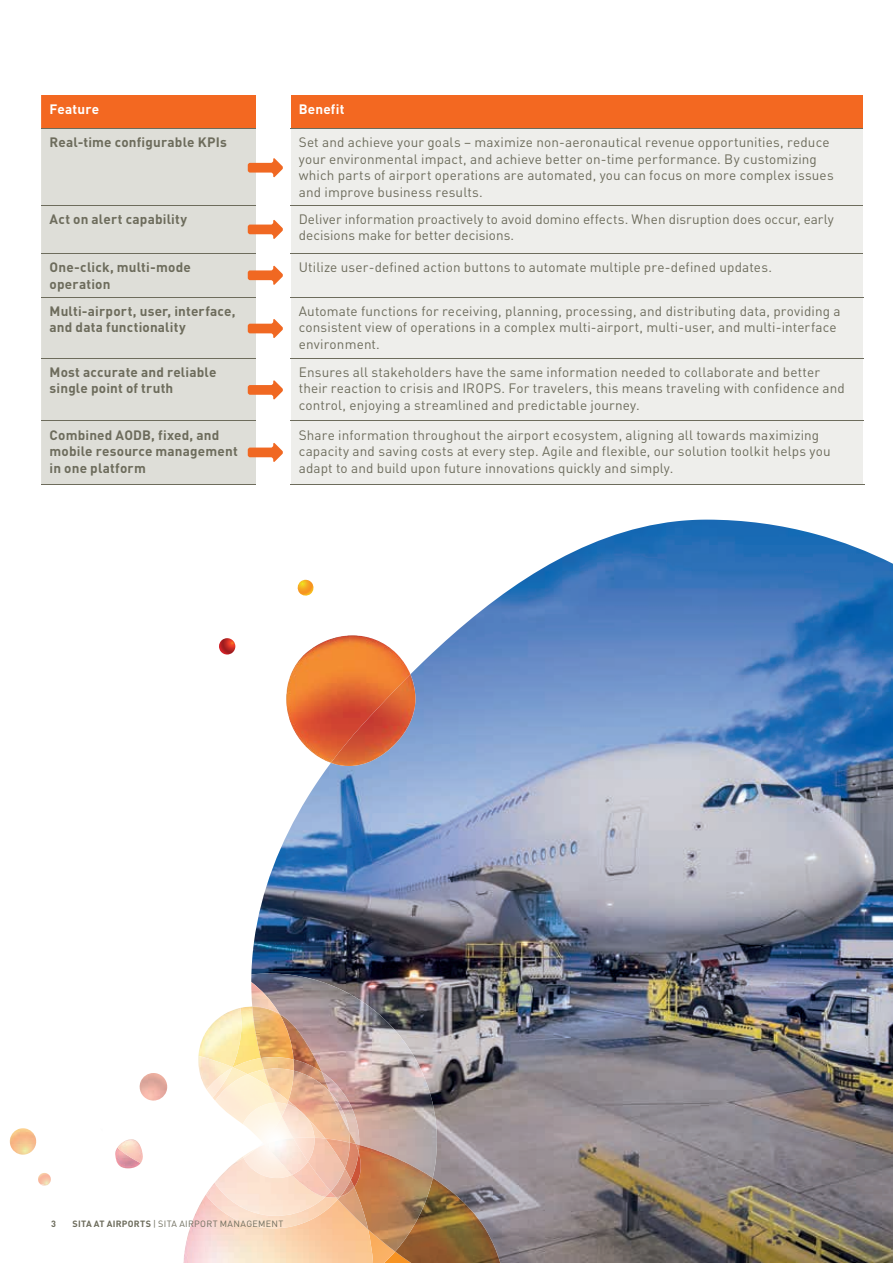
<style>
.page{position:relative;width:893px;height:1263px;background:#fff}
.page>*{position:absolute;margin:0;border:0;box-sizing:border-box;transform-origin:0 0}
.t1{font:13.5px/16.5px "DIN Pro";letter-spacing:.01em;color:#6d6c5c}
.t2{font:700 13.5px/16.5px "DIN Pro";letter-spacing:.015em;color:#6d6c5c}
.t3{font:700 13.5px "DIN Pro";letter-spacing:.015em;color:#fff}
.t4{font:9px "DIN Pro";letter-spacing:.03em;color:#6d6c5c}
.t5{font:700 9px "DIN Pro";color:#6d6c5c}
.s1{font-weight:700}
</style>
<div class="page">
<img style="left:251px;top:520px;width:642px;height:743px">
<svg style="left:689px;top:520px;width:17px;height:1px"></svg>
<img style="left:286px;top:635px;width:124px;height:128px">
<img style="left:331px;top:674px;width:84px;height:92px">
<svg style="left:219px;top:638px;width:16px;height:16px"></svg>
<svg style="left:297px;top:580px;width:17px;height:17px"></svg>
<img style="left:395px;top:1178px;width:105px;height:85px">
<svg style="left:9px;top:1128px;width:42px;height:58px"></svg>
<img style="left:251px;top:973px;width:186px;height:205px">
<img style="left:294px;top:1014px;width:28px;height:45px">
<img style="left:373px;top:1251px;width:22px;height:12px">
<img style="left:359px;top:1145px;width:74px;height:106px">
<img style="left:354px;top:1152px;width:7px;height:35px">
<img style="left:183px;top:1195px;width:190px;height:68px">
<img style="left:338px;top:1187px;width:30px;height:42px">
<img style="left:351px;top:1180px;width:3px;height:16px">
<img style="left:251px;top:982px;width:29px;height:24px">
<img style="left:241px;top:1006px;width:11px;height:52px">
<img style="left:252px;top:1006px;width:42px;height:52px">
<img style="left:199px;top:1008px;width:43px;height:59px">
<img style="left:115px;top:1148px;width:26px;height:21px">
<img style="left:150px;top:1049px;width:56px;height:52px">
<img style="left:198px;top:1056px;width:34px;height:33px">
<img style="left:139px;top:1073px;width:29px;height:27px">
<img style="left:117px;top:1139px;width:26px;height:24px">
<img style="left:356px;top:1072px;width:4px;height:73px">
<img style="left:294px;top:1059px;width:62px;height:83px">
<img style="left:350px;top:1142px;width:9px;height:38px">
<img style="left:206px;top:1183px;width:132px;height:46px">
<svg style="left:325px;top:1197px;width:15px;height:2px"></svg>
<img style="left:331px;top:1168px;width:20px;height:29px">
<img style="left:294px;top:1071px;width:56px;height:67px">
<img style="left:345px;top:1138px;width:5px;height:30px">
<img style="left:314px;top:1116px;width:11px;height:22px">
<img style="left:215px;top:1172px;width:110px;height:44px">
<img style="left:292px;top:1175px;width:39px;height:22px">
<img style="left:308px;top:1138px;width:37px;height:53px">
<img style="left:282px;top:1104px;width:32px;height:34px">
<img style="left:243px;top:1144px;width:49px;height:34px">
<img style="left:265px;top:1138px;width:43px;height:37px">
<img style="left:293px;top:1137px;width:22px;height:24px">
<img style="left:233px;top:1058px;width:28px;height:11px">
<img style="left:261px;top:1057px;width:33px;height:12px">
<img style="left:213px;top:1067px;width:35px;height:33px">
<img style="left:193px;top:1089px;width:20px;height:12px">
<img style="left:206px;top:1068px;width:25px;height:29px">
<img style="left:248px;top:1069px;width:16px;height:5px">
<img style="left:264px;top:1068px;width:30px;height:33px">
<img style="left:225px;top:1163px;width:18px;height:9px">
<img style="left:215px;top:1074px;width:61px;height:50px">
<img style="left:270px;top:1087px;width:18px;height:16px">
<svg style="left:235px;top:1157px;width:8px;height:6px"></svg>
<img style="left:243px;top:1142px;width:20px;height:14px">
<img style="left:243px;top:1103px;width:39px;height:39px">
<svg style="left:276px;top:1101px;width:30px;height:15px"></svg>
<img style="left:243px;top:1148px;width:14px;height:10px">
<svg style="left:41px;top:95px;width:823px;height:390px;background:#e9dcd3"></svg>
<p class="t3" style="left:50px;top:98px;width:51px">Feature</p>
<p class="t3" style="left:299px;top:98px;width:47px">Benefit</p>
<p class="t2" style="left:50px;top:132px;width:179px">Real-time configurable KPIs</p>
<p class="t1" style="left:299px;top:133px;width:536px">Set and achieve your goals – maximize non-aeronautical revenue opportunities, reduce your environmental impact, and achieve better on-time performance. By customizing which parts of airport operations are automated, you can focus on more complex issues and improve business results.</p>
<p class="t2" style="left:50px;top:209px;width:139px">Act on alert capability</p>
<p class="t1" style="left:299px;top:209px;width:537px">Deliver information proactively to avoid domino effects. When disruption does occur, early decisions make for better decisions.</p>
<p class="t2" style="left:50px;top:257px;width:143px">One-click, multi-mode operation</p>
<p class="t1" style="left:299px;top:258px;width:475px">Utilize user-defined action buttons to automate multiple pre-defined updates.</p>
<p class="t2" style="left:50px;top:301px;width:187px">Multi-airport, user, interface, and data functionality</p>
<p class="t1" style="left:299px;top:301px;width:543px">Automate functions for receiving, planning, processing, and distributing data, providing a consistent view of operations in a complex multi-airport, multi-user, and multi-interface environment.</p>
<p class="t2" style="left:50px;top:362px;width:168px">Most accurate and reliable single point of truth</p>
<p class="t1" style="left:299px;top:362px;width:548px">Ensures all stakeholders have the same information needed to collaborate and better their reaction to crisis and IROPS. For travelers, this means traveling with confidence and control, enjoying a streamlined and predictable journey.</p>
<p class="t2" style="left:50px;top:425px;width:190px">Combined AODB, fixed, and mobile resource management in one platform</p>
<p class="t1" style="left:299px;top:425px;width:533px">Share information throughout the airport ecosystem, aligning all towards maximizing capacity and saving costs at every step. Agile and flexible, our solution toolkit helps you adapt to and build upon future innovations quickly and simply.</p>
<p class="t5" style="left:51px;top:1216px;width:6px">3</p>
<p class="t4" style="left:72px;top:1217px;width:212px"><span class="s1">SITA AT AIRPORTS</span> | SITA AIRPORT MANAGEMENT</p>
</div>
